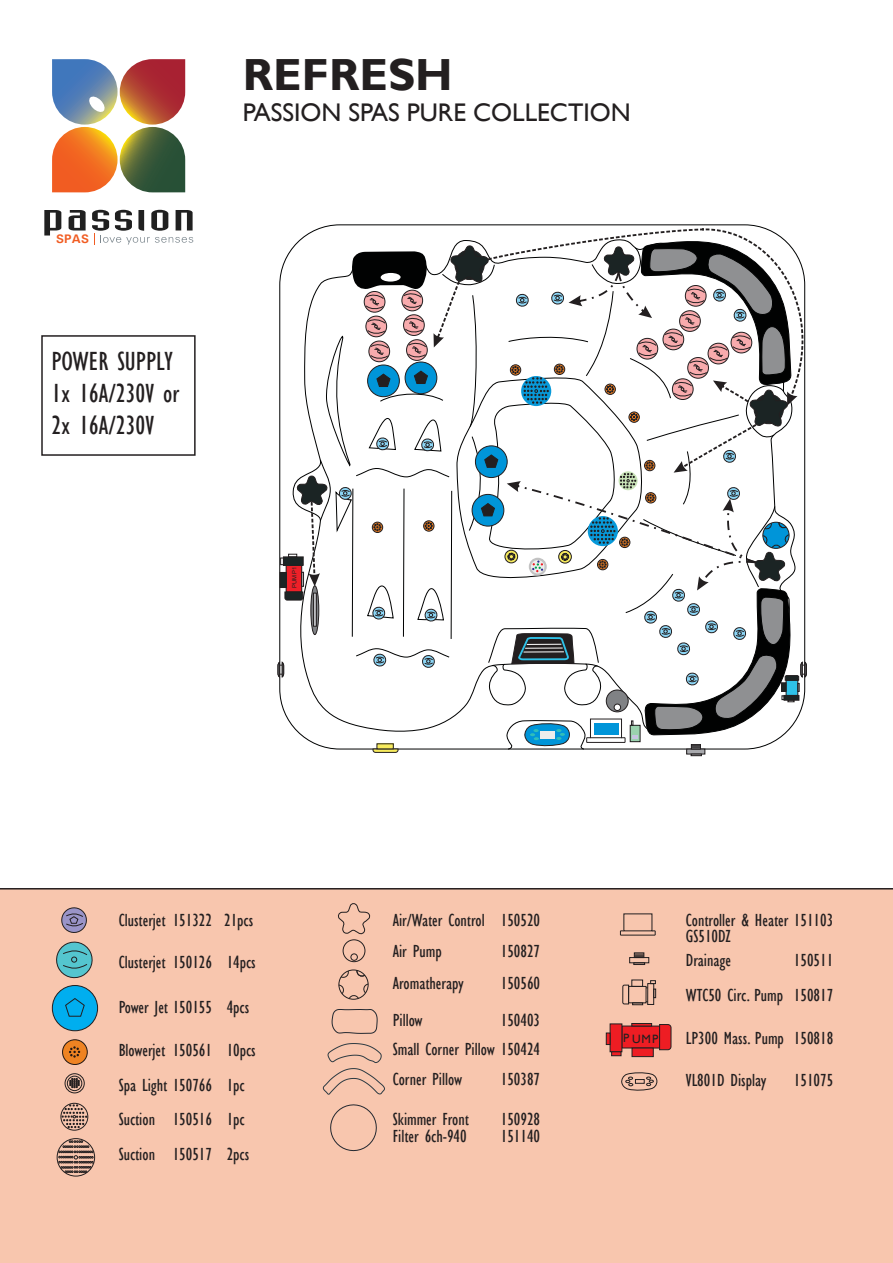
<style>
.page{position:relative;width:893px;height:1263px;background:#fff}
.page>*{position:absolute;margin:0;border:0;box-sizing:border-box;transform-origin:0 0}
.t1{font:700 45px "Gill Sans";color:#231f20}
.t2{font:condensed 27px/32.4px "Gill Sans";color:#231f20}
.t3{font:25.5px "Gill Sans";color:#231f20}
.t4{font:condensed 18px/34.5px "Gill Sans";color:#231f20}
.t5{font:700 12.45px "Univers";color:#f15c22}
.t6{font:12.15px "Gill Sans";color:#231f20}
.t7{font:5.85px "Arial";letter-spacing:.055em;color:#231f20}
</style>
<div class="page">
<div style="left:0;top:888px;width:893px;height:375px;background:#f8c6ae"></div>
<svg style="left:613px;top:228px;width:169px;height:9px"></svg>
<svg style="left:277px;top:237px;width:530px;height:519px"></svg>
<div style="left:63px;top:1040px;width:24px;height:24px;background:#ef8322;border-radius:50%"></div>
<div style="left:62px;top:1039px;width:26px;height:26px;border:1px solid #211613;border-radius:50%"></div>
<svg style="left:69px;top:1046px;width:11px;height:11px"></svg>
<div style="left:65px;top:1073px;width:20px;height:20px;border:1px solid #231f20;border-radius:50%"></div>
<div style="left:67px;top:1076px;width:15px;height:15px;border:1px solid #231f20;border-radius:50%"></div>
<svg style="left:70px;top:1078px;width:9px;height:10px"></svg>
<div style="left:57px;top:1138px;width:38px;height:38px;border:1px solid #231f20;border-radius:50%"></div>
<svg style="left:59px;top:1140px;width:34px;height:33px"></svg>
<div style="left:61px;top:1103px;width:27px;height:27px;border:1px solid #231f20;border-radius:50%"></div>
<svg style="left:62px;top:1105px;width:25px;height:23px"></svg>
<div style="left:52px;top:985px;width:46px;height:46px;background:#00aeef;border-radius:50%"></div>
<div style="left:52px;top:985px;width:46px;height:46px;border:1px solid #231f20;border-radius:50%"></div>
<svg style="left:65px;top:998px;width:20px;height:19px"></svg>
<svg style="left:54px;top:906px;width:41px;height:74px;background:#a7aeab"></svg>
<svg style="left:338px;top:903px;width:32px;height:32px"></svg>
<div style="left:343px;top:939px;width:22px;height:23px;border:1px solid #231f20;border-radius:50%"></div>
<div style="left:351px;top:953px;width:7px;height:8px;border:1px solid #231f20;border-radius:50%"></div>
<svg style="left:338px;top:970px;width:31px;height:29px"></svg>
<svg style="left:331px;top:1009px;width:47px;height:25px"></svg>
<svg style="left:330px;top:1104px;width:47px;height:47px;background:#eabba5"></svg>
<svg style="left:323px;top:1043px;width:62px;height:52px;background:#e6b9a4"></svg>
<svg style="left:620px;top:930px;width:4px;height:5px"></svg>
<svg style="left:652px;top:930px;width:4px;height:5px"></svg>
<hr style="left:620px;top:935px;width:35px;height:1px;background:#231f20">
<div style="left:629px;top:957px;width:20px;height:6px;border:1px solid #231f20"></div>
<svg style="left:633px;top:954px;width:12px;height:11px"></svg>
<svg style="left:622px;top:980px;width:34px;height:25px"></svg>
<div style="left:622px;top:1026px;width:37px;height:22px;background:#ee1d23"></div>
<div style="left:622px;top:1026px;width:38px;height:22px;border:1px solid #231f20"></div>
<svg style="left:659px;top:1024px;width:13px;height:26px"></svg>
<div style="left:632px;top:1048px;width:21px;height:8px;background:#ee1d23"></div>
<div style="left:632px;top:1048px;width:22px;height:9px;border:1px solid #231f20"></div>
<div style="left:631px;top:1023px;width:21px;height:3px;border:1px solid #231f20"></div>
<div style="left:610px;top:1024px;width:12px;height:28px;background:#ee1d23"></div>
<div style="left:606px;top:1033px;width:4px;height:12px;border:1px solid #231f20"></div>
<div style="left:611px;top:1051px;width:10px;height:5px;border:1px solid #231f20"></div>
<svg style="left:621px;top:1072px;width:36px;height:19px"></svg>
<div style="left:635px;top:1079px;width:10px;height:5px;border:1px solid #231f20"></div>
<div style="left:41px;top:335px;width:155px;height:121px;border:2px solid #231f20"></div>
<svg style="left:52px;top:59px;width:133px;height:133px"></svg>
<svg style="left:44px;top:210px;width:17px;height:25px"></svg>
<svg style="left:69px;top:210px;width:17px;height:20px"></svg>
<svg style="left:92px;top:210px;width:101px;height:35px"></svg>
<p class="t5" style="left:56px;top:231px;width:34px">SPAS</p>
<h2 class="t2" style="left:52px;top:345px;width:129px">POWER SUPPLY<br>1x 16A/230V or<br>2x 16A/230V</h2>
<h1 class="t1" style="left:243px;top:48px;width:211px">REFRESH</h1>
<h3 class="t3" style="left:243px;top:98px;width:389px">PASSION SPAS PURE COLLECTION</h3>
<p class="t7" style="left:291px;top:588px;width:23px;rotate:-90deg">PUMP1</p>
<p class="t4" style="left:119px;top:903px;width:136px">Clusterjet 151322 21pcs</p>
<p class="t4" style="left:119px;top:945px;width:139px">Clusterjet 150126 14pcs</p>
<p class="t4" style="left:119px;top:990px;width:132px">Power Jet 150155 4pcs</p>
<p class="t4" style="left:119px;top:1033px;width:139px">Blowerjet 150561 10pcs<br>Spa Light 150766 1pc<br>Suction 150516 1pc<br>Suction 150517 2pcs</p>
<p class="t4" style="left:393px;top:904px;width:149px;line-height:31.5px">Air/Water Control 150520<br>Air Pump</p>
<p class="t4" style="left:501px;top:934px;width:41px">150827</p>
<p class="t4" style="left:393px;top:966px;width:72px">Aromatherapy</p>
<p class="t4" style="left:501px;top:966px;width:41px">150560</p>
<p class="t4" style="left:393px;top:1003px;width:31px">Pillow</p>
<p class="t4" style="left:393px;top:1006px;width:149px;line-height:29.2px;text-align:justify;text-indent:108px">150403<br>Small Corner Pillow 150424<br>Corner Pillow</p>
<p class="t4" style="left:501px;top:1062px;width:41px">150387</p>
<p class="t4" style="left:393px;top:1102px;width:78px">Skimmer Front</p>
<p class="t4" style="left:501px;top:1102px;width:41px">150928</p>
<p class="t4" style="left:393px;top:1119px;width:75px">Filter 6ch-940</p>
<p class="t4" style="left:501px;top:1119px;width:41px">151140</p>
<p class="t6" style="left:623px;top:1031px;width:37px">PUMP</p>
<p class="t4" style="left:686px;top:912px;width:149px;line-height:16.5px">Controller &amp; Heater 151103<br>GS510DZ</p>
<p class="t4" style="left:686px;top:943px;width:47px">Drainage</p>
<p class="t4" style="left:686px;top:943px;width:149px;line-height:35.1px;text-align:right">150511<br>WTC50 Circ. Pump 150817</p>
<p class="t4" style="left:686px;top:1021px;width:149px">LP300 Mass. Pump 150818</p>
<p class="t4" style="left:686px;top:1063px;width:82px">VL801D Display</p>
<p class="t4" style="left:794px;top:1063px;width:41px">151075</p>
</div>
